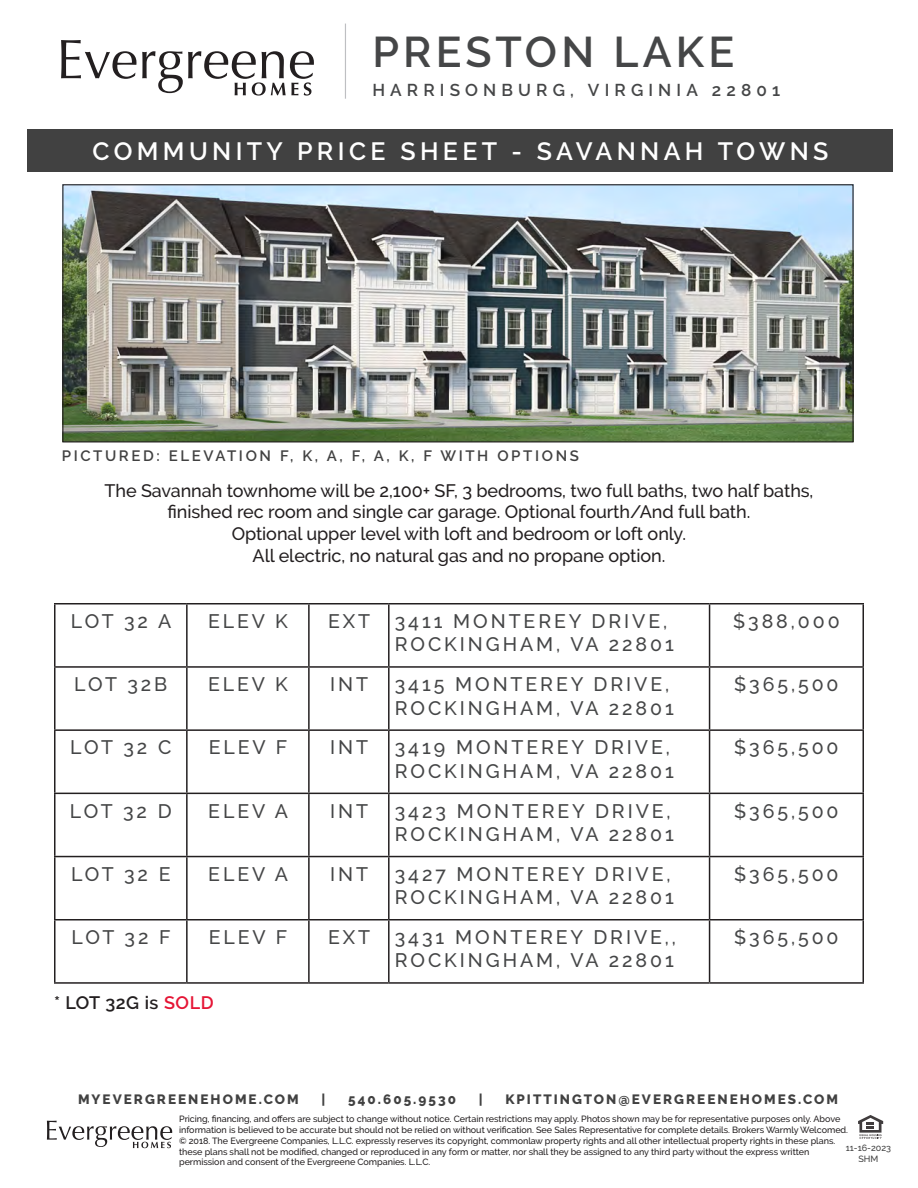
<style>
.page{position:relative;width:918px;height:1188px;background:#fff}
.page>*{position:absolute;margin:0;border:0;box-sizing:border-box;transform-origin:0 0}
.t1{font:600 42.9px "Raleway";letter-spacing:.1em;color:#454647}
.t2{font:600 24.9px "Raleway";letter-spacing:.175em;color:#fff}
.t3{font:500 19.5px/23.4px "Raleway";letter-spacing:.15em;color:#454647}
.t4{font:500 18px/21.6px "Raleway";letter-spacing:-.005em;color:#231f20;text-align:center}
.t5{font:600 18px "Raleway";letter-spacing:.03em;color:#231f20}
.t6{font:600 17.1px "Raleway";letter-spacing:.3em;color:#454647}
.t7{font:600 15px "Raleway";letter-spacing:.175em;color:#414141}
.t8{font:800 13.5px "Raleway";letter-spacing:.15em;color:#414141}
.t9{font:500 9px/10.8px "Raleway";letter-spacing:-.005em;color:#231f20}
.t10{font:500 9px/10.8px "Raleway";color:#414141;text-align:center}
.s1{color:#e51535}
</style>
<div class="page">
<div style="left:28px;top:129px;width:865px;height:43px;background:#414141"></div>
<hr style="left:345px;top:24px;width:1px;height:75px;background:#bebfc2">
<svg style="left:61px;top:40px;width:75px;height:39px"></svg>
<svg style="left:142px;top:51px;width:172px;height:45px"></svg>
<svg style="left:858px;top:1115px;width:25px;height:24px"></svg>
<svg style="left:47px;top:1121px;width:125px;height:27px"></svg>
<img style="left:64px;top:186px;width:788px;height:254px">
<div style="left:62px;top:184px;width:792px;height:258px;border:1px solid #231f20"></div>
<hr style="left:54px;top:603px;width:133px;height:1px;background:#231f20">
<hr style="left:54px;top:605px;width:2px;height:61px;background:#231f20">
<hr style="left:187px;top:603px;width:122px;height:1px;background:#231f20">
<hr style="left:186px;top:605px;width:2px;height:61px;background:#231f20">
<hr style="left:309px;top:603px;width:80px;height:1px;background:#231f20">
<hr style="left:308px;top:605px;width:2px;height:61px;background:#231f20">
<hr style="left:389px;top:603px;width:321px;height:1px;background:#231f20">
<hr style="left:388px;top:605px;width:2px;height:61px;background:#231f20">
<hr style="left:710px;top:603px;width:154px;height:1px;background:#231f20">
<hr style="left:709px;top:605px;width:1px;height:61px;background:#231f20">
<hr style="left:862px;top:605px;width:2px;height:61px;background:#231f20">
<hr style="left:54px;top:666px;width:133px;height:2px;background:#231f20">
<hr style="left:54px;top:668px;width:2px;height:61px;background:#231f20">
<hr style="left:187px;top:666px;width:122px;height:2px;background:#231f20">
<hr style="left:186px;top:668px;width:2px;height:61px;background:#231f20">
<hr style="left:309px;top:666px;width:80px;height:2px;background:#231f20">
<hr style="left:308px;top:668px;width:2px;height:61px;background:#231f20">
<hr style="left:389px;top:666px;width:321px;height:2px;background:#231f20">
<hr style="left:388px;top:668px;width:2px;height:61px;background:#231f20">
<hr style="left:710px;top:666px;width:154px;height:2px;background:#231f20">
<hr style="left:709px;top:668px;width:1px;height:61px;background:#231f20">
<hr style="left:862px;top:668px;width:2px;height:61px;background:#231f20">
<hr style="left:54px;top:729px;width:133px;height:2px;background:#231f20">
<hr style="left:54px;top:731px;width:2px;height:62px;background:#231f20">
<hr style="left:187px;top:729px;width:122px;height:2px;background:#231f20">
<hr style="left:186px;top:731px;width:2px;height:62px;background:#231f20">
<hr style="left:309px;top:729px;width:80px;height:2px;background:#231f20">
<hr style="left:308px;top:731px;width:2px;height:62px;background:#231f20">
<hr style="left:389px;top:729px;width:321px;height:2px;background:#231f20">
<hr style="left:388px;top:731px;width:2px;height:62px;background:#231f20">
<hr style="left:710px;top:729px;width:154px;height:2px;background:#231f20">
<hr style="left:709px;top:731px;width:1px;height:62px;background:#231f20">
<hr style="left:862px;top:731px;width:2px;height:62px;background:#231f20">
<hr style="left:54px;top:793px;width:133px;height:1px;background:#231f20">
<hr style="left:54px;top:794px;width:2px;height:62px;background:#231f20">
<hr style="left:187px;top:793px;width:122px;height:1px;background:#231f20">
<hr style="left:186px;top:794px;width:2px;height:62px;background:#231f20">
<hr style="left:309px;top:793px;width:80px;height:1px;background:#231f20">
<hr style="left:308px;top:794px;width:2px;height:62px;background:#231f20">
<hr style="left:389px;top:793px;width:321px;height:1px;background:#231f20">
<hr style="left:388px;top:794px;width:2px;height:62px;background:#231f20">
<hr style="left:710px;top:793px;width:154px;height:1px;background:#231f20">
<hr style="left:709px;top:794px;width:1px;height:62px;background:#231f20">
<hr style="left:862px;top:794px;width:2px;height:62px;background:#231f20">
<hr style="left:54px;top:856px;width:133px;height:1px;background:#231f20">
<hr style="left:54px;top:857px;width:2px;height:62px;background:#231f20">
<hr style="left:187px;top:856px;width:122px;height:1px;background:#231f20">
<hr style="left:186px;top:857px;width:2px;height:62px;background:#231f20">
<hr style="left:309px;top:856px;width:80px;height:1px;background:#231f20">
<hr style="left:308px;top:857px;width:2px;height:62px;background:#231f20">
<hr style="left:389px;top:856px;width:321px;height:1px;background:#231f20">
<hr style="left:388px;top:857px;width:2px;height:62px;background:#231f20">
<hr style="left:710px;top:856px;width:154px;height:1px;background:#231f20">
<hr style="left:709px;top:857px;width:1px;height:62px;background:#231f20">
<hr style="left:862px;top:857px;width:2px;height:62px;background:#231f20">
<hr style="left:54px;top:919px;width:133px;height:2px;background:#231f20">
<hr style="left:54px;top:921px;width:2px;height:61px;background:#231f20">
<hr style="left:187px;top:919px;width:122px;height:2px;background:#231f20">
<hr style="left:186px;top:921px;width:2px;height:61px;background:#231f20">
<hr style="left:309px;top:919px;width:80px;height:2px;background:#231f20">
<hr style="left:308px;top:921px;width:2px;height:61px;background:#231f20">
<hr style="left:389px;top:919px;width:321px;height:2px;background:#231f20">
<hr style="left:388px;top:921px;width:2px;height:61px;background:#231f20">
<hr style="left:710px;top:919px;width:154px;height:2px;background:#231f20">
<hr style="left:709px;top:921px;width:1px;height:61px;background:#231f20">
<hr style="left:862px;top:921px;width:2px;height:61px;background:#231f20">
<hr style="left:54px;top:982px;width:133px;height:2px;background:#231f20">
<hr style="left:187px;top:982px;width:122px;height:2px;background:#231f20">
<hr style="left:309px;top:982px;width:80px;height:2px;background:#231f20">
<hr style="left:389px;top:982px;width:321px;height:2px;background:#231f20">
<hr style="left:710px;top:982px;width:154px;height:2px;background:#231f20">
<h1 class="t1" style="left:372px;top:27px;width:363px">PRESTON LAKE</h1>
<h3 class="t6" style="left:372px;top:80px;width:409px">HARRISONBURG, VIRGINIA 22801</h3>
<h2 class="t2" style="left:92px;top:137px;width:738px">COMMUNITY PRICE SHEET - SAVANNAH TOWNS</h2>
<h3 class="t7" style="left:62px;top:447px;width:519px">PICTURED: ELEVATION F, K, A, F, A, K, F WITH OPTIONS</h3>
<p class="t4" style="left:105px;top:480px;width:710px">The Savannah townhome will be 2,100+ SF, 3 bedrooms, two full baths, two half baths, finished rec room and single car garage. Optional fourth/And full bath.<br>Optional upper level with loft and bedroom or loft only.<br>All electric, no natural gas and no propane option.</p>
<h3 class="t3" style="left:71px;top:610px;width:102px">LOT 32 A</h3>
<h3 class="t3" style="left:208px;top:610px;width:81px">ELEV K</h3>
<h3 class="t3" style="left:328px;top:610px;width:44px">EXT</h3>
<h3 class="t3" style="left:395px;top:610px;width:281px">3411 MONTEREY DRIVE,<br>ROCKINGHAM, VA 22801</h3>
<h3 class="t3" style="left:733px;top:610px;width:108px">$388,000</h3>
<h3 class="t3" style="left:74px;top:673px;width:95px">LOT 32B</h3>
<h3 class="t3" style="left:208px;top:673px;width:81px">ELEV K</h3>
<h3 class="t3" style="left:330px;top:673px;width:39px">INT</h3>
<h3 class="t3" style="left:395px;top:673px;width:281px">3415 MONTEREY DRIVE,<br>ROCKINGHAM, VA 22801</h3>
<h3 class="t3" style="left:734px;top:673px;width:106px">$365,500</h3>
<h3 class="t3" style="left:70px;top:736px;width:103px">LOT 32 C</h3>
<h3 class="t3" style="left:209px;top:736px;width:80px">ELEV F</h3>
<h3 class="t3" style="left:330px;top:736px;width:39px">INT</h3>
<h3 class="t3" style="left:395px;top:736px;width:281px">3419 MONTEREY DRIVE,<br>ROCKINGHAM, VA 22801</h3>
<h3 class="t3" style="left:734px;top:736px;width:106px">$365,500</h3>
<h3 class="t3" style="left:70px;top:799px;width:103px">LOT 32 D</h3>
<h3 class="t3" style="left:208px;top:799px;width:81px">ELEV A</h3>
<h3 class="t3" style="left:330px;top:799px;width:39px">INT</h3>
<h3 class="t3" style="left:395px;top:799px;width:281px">3423 MONTEREY DRIVE,<br>ROCKINGHAM, VA 22801</h3>
<h3 class="t3" style="left:734px;top:799px;width:106px">$365,500</h3>
<h3 class="t3" style="left:71px;top:862px;width:101px">LOT 32 E</h3>
<h3 class="t3" style="left:208px;top:862px;width:81px">ELEV A</h3>
<h3 class="t3" style="left:330px;top:862px;width:39px">INT</h3>
<h3 class="t3" style="left:395px;top:862px;width:281px">3427 MONTEREY DRIVE,<br>ROCKINGHAM, VA 22801</h3>
<h3 class="t3" style="left:734px;top:862px;width:106px">$365,500</h3>
<h3 class="t3" style="left:71px;top:926px;width:101px">LOT 32 F</h3>
<h3 class="t3" style="left:209px;top:926px;width:80px">ELEV F</h3>
<h3 class="t3" style="left:328px;top:926px;width:44px">EXT</h3>
<h3 class="t3" style="left:395px;top:926px;width:283px">3431 MONTEREY DRIVE,,<br>ROCKINGHAM, VA 22801</h3>
<h3 class="t3" style="left:734px;top:926px;width:106px">$365,500</h3>
<h3 class="t5" style="left:54px;top:992px;width:161px">* LOT 32G is <span class="s1">SOLD</span></h3>
<h3 class="t8" style="left:78px;top:1091px;width:222px">MYEVERGREENEHOME.COM</h3>
<h3 class="t8" style="left:322px;top:1091px;width:5px">|</h3>
<h3 class="t8" style="left:348px;top:1091px;width:109px">540.605.9530</h3>
<h3 class="t8" style="left:479px;top:1091px;width:5px">|</h3>
<h3 class="t8" style="left:505px;top:1091px;width:334px">KPITTINGTON@EVERGREENEHOMES.COM</h3>
<p class="t9" style="left:179px;top:1114px;width:670px">Pricing, financing, and offers are subject to change without notice. Certain restrictions may apply. Photos shown may be for representative purposes only. Above information is believed to be accurate but should not be relied on without verification. See Sales Representative for complete details. Brokers Warmly Welcomed. © 2018. The Evergreene Companies, L.L.C. expressly reserves its copyright, commonlaw property rights and all other intellectual property rights in these plans. these plans shall not be modified, changed or reproduced in any form or matter, nor shall they be assigned to any third party without the express written permission and consent of the Evergreene Companies. L.L.C.</p>
<p class="t10" style="left:846px;top:1142px;width:47px">11-16-2023<br>SHM</p>
</div>
